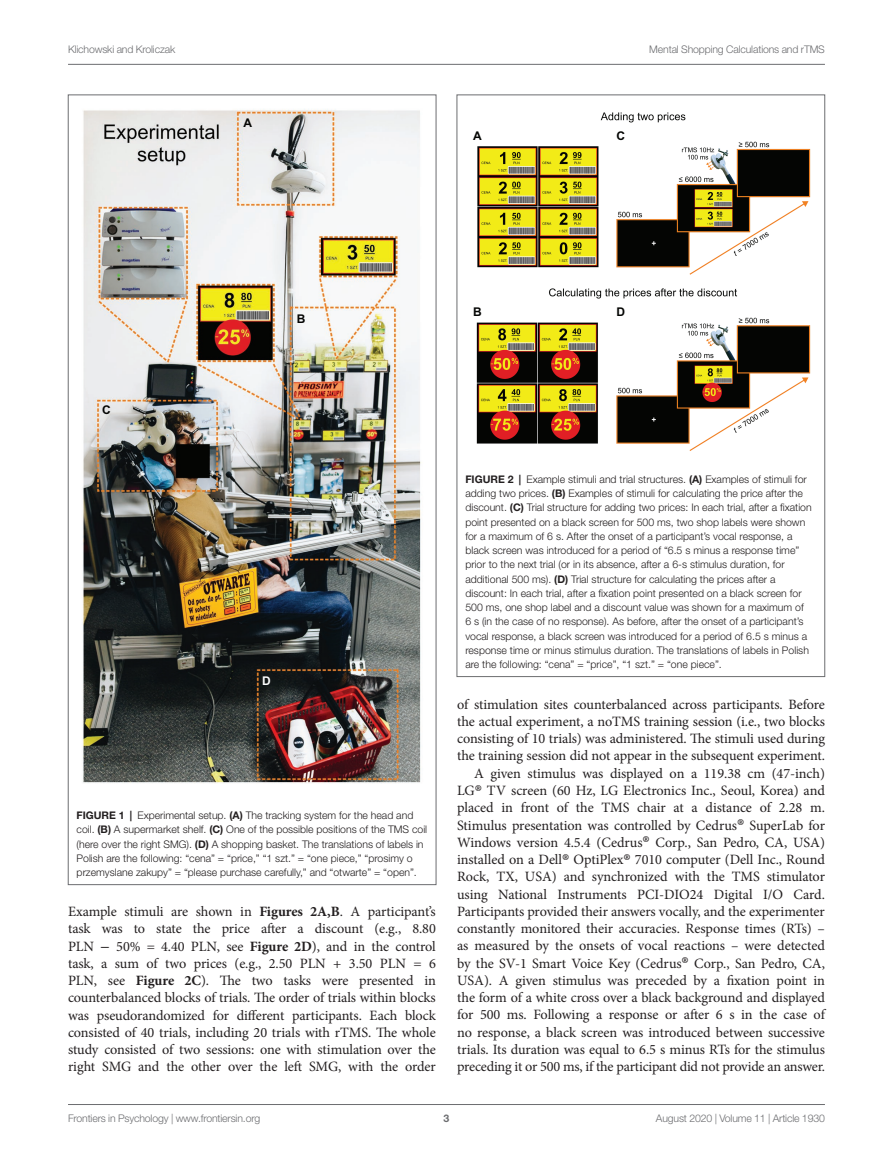
<style>
.page{position:relative;width:893px;height:1170px;background:#fff}
.page>*{position:absolute;margin:0;border:0;box-sizing:border-box;transform-origin:0 0}
.TEXT{font:14.25px/17.2px "Minion Pro";letter-spacing:-.01em;color:#231f20;text-align:justify}
.t1{font:700 12px "Arial";color:#040503}
.t2{font:700 12px "Arial";color:#fdfefe}
.FIG_LEG{font:300 10.5px/14.2px "Helvetica Neue LT Std";color:#231f20}
.t3{font:300 10.5px "Helvetica Neue LT Std";letter-spacing:-.015em;color:#6c6d70}
.t4{font:700 10.5px "Helvetica Neue LT Std";color:#6c6d70}
.s1{font-weight:700}
.s2{font-family:"STIX General"}
.s3{font-size:22.5px}
</style>
<div class="page">
<hr style="left:68px;top:64px;width:757px;height:1px;background:#6c6d70">
<hr style="left:68px;top:1104px;width:757px;height:1px;background:#6c6d70">
<img style="left:82px;top:109px;width:339px;height:675px">
<img style="left:476px;top:112px;width:335px;height:339px">
<p class="t3" style="left:68px;top:42px;width:109px">Klichowski and Kroliczak</p>
<p class="t3" style="left:649px;top:42px;width:177px">Mental Shopping Calculations and rTMS</p>
<p class="t1" style="left:244px;top:115px;width:10px">A</p>
<p class="t1" style="left:473px;top:128px;width:10px">A</p>
<p class="t1" style="left:616px;top:128px;width:10px">C</p>
<p class="t1" style="left:297px;top:310px;width:10px">B</p>
<p class="t1" style="left:473px;top:303px;width:10px">B</p>
<p class="t1" style="left:616px;top:303px;width:10px">D</p>
<p class="t1" style="left:102px;top:401px;width:10px">C</p>
<p class="t2" style="left:262px;top:672px;width:10px">D</p>
<p class="FIG_LEG" style="left:77px;top:808px;width:352px"><span class="s1">FIGURE 1 |</span> Experimental setup. <span class="s1">(A)</span> The tracking system for the head and coil. <span class="s1">(B)</span> A supermarket shelf. <span class="s1">(C)</span> One of the possible positions of the TMS coil (here over the right SMG). <span class="s1">(D)</span> A shopping basket. The translations of labels in Polish are the following: “cena” = “price,” “1 szt.” = “one piece,” “prosimy o przemyslane zakupy” = “please purchase carefully,” and “otwarte” = “open”.</p>
<p class="TEXT" style="left:68px;top:902px;width:369px">Example stimuli are shown in <span class="s1">Figures 2A,B</span>. A participant’s task was to state the price after a discount (e.g., 8.80<br>PLN <span class="s2">−</span> 50% = 4.40 PLN, see <span class="s1">Figure 2D</span>), and in the control task, a sum of two prices (e.g., 2.50 PLN + 3.50 PLN = 6<br>PLN, see <span class="s1">Figure 2C</span>). The two tasks were presented in counterbalanced blocks of trials. The order of trials within blocks was pseudorandomized for different participants. Each block consisted of 40 trials, including 20 trials with rTMS. The whole study consisted of two sessions: one with stimulation over the right SMG and the other over the left SMG, with the order</p>
<p class="FIG_LEG" style="left:465px;top:471px;width:348px"><span class="s1">FIGURE 2 |</span> Example stimuli and trial structures. <span class="s1">(A)</span> Examples of stimuli for adding two prices. <span class="s1">(B)</span> Examples of stimuli for calculating the price after the discount. <span class="s1">(C)</span> Trial structure for adding two prices: In each trial, after a fixation point presented on a black screen for 500 ms, two shop labels were shown for a maximum of 6 s. After the onset of a participant’s vocal response, a black screen was introduced for a period of “6.5 s minus a response time” prior to the next trial (or in its absence, after a 6-s stimulus duration, for additional 500 ms). <span class="s1">(D)</span> Trial structure for calculating the prices after a discount: In each trial, after a fixation point presented on a black screen for 500 ms, one shop label and a discount value was shown for a maximum of 6 s (in the case of no response). As before, after the onset of a participant’s vocal response, a black screen was introduced for a period of 6.5 s minus a response time or minus stimulus duration. The translations of labels in Polish are the following: “cena” = “price”, “1 szt.” = “one piece”.</p>
<p class="TEXT" style="left:457px;top:695px;width:369px">of stimulation sites counterbalanced across participants. Before the actual experiment, a noTMS training session (i.e., two blocks consisting of 10 trials) was administered. The stimuli used during the training session did not appear in the subsequent experiment.</p>
<p class="TEXT" style="left:457px;top:764px;width:369px;text-indent:17px">A given stimulus was displayed on a 119.38 cm (47-inch)<br>LG<span class="s3">®</span> TV screen (60 Hz, LG Electronics Inc., Seoul, Korea) and placed in front of the TMS chair at a distance of 2.28 m.<br>Stimulus presentation was controlled by Cedrus<span class="s3">®</span> SuperLab for Windows version 4.5.4 (Cedrus<span class="s3">®</span> Corp., San Pedro, CA, USA) installed on a Dell<span class="s3">®</span> OptiPlex<span class="s3">®</span> 7010 computer (Dell Inc., Round Rock, TX, USA) and synchronized with the TMS stimulator using National Instruments PCI-DIO24 Digital I/O Card.<br>Participants provided their answers vocally, and the experimenter constantly monitored their accuracies. Response times (RTs) – as measured by the onsets of vocal reactions – were detected by the SV-1 Smart Voice Key (Cedrus<span class="s3">®</span> Corp., San Pedro, CA, USA). A given stimulus was preceded by a fixation point in the form of a white cross over a black background and displayed for 500 ms. Following a response or after 6 s in the case of no response, a black screen was introduced between successive trials. Its duration was equal to 6.5 s minus RTs for the stimulus preceding it or 500 ms, if the participant did not provide an answer.</p>
<p class="t3" style="left:68px;top:1111px;width:194px">Frontiers in Psychology | www.frontiersin.org</p>
<p class="t4" style="left:444px;top:1111px;width:7px">3</p>
<p class="t3" style="left:656px;top:1111px;width:170px">August 2020 | Volume 11 | Article 1930</p>
</div>
